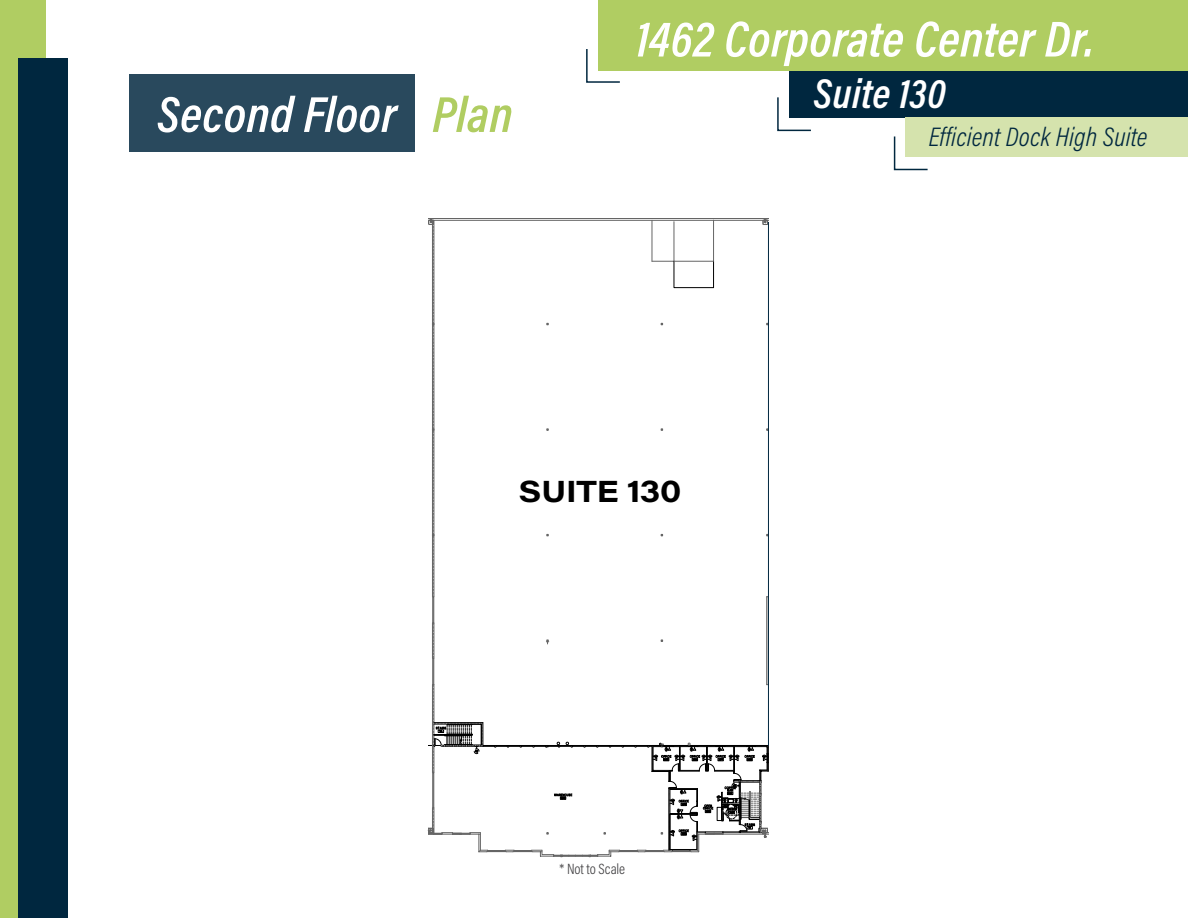
<style>
.page{position:relative;width:1188px;height:918px;background:#fff}
.page>*{position:absolute;margin:0;border:0;box-sizing:border-box;transform-origin:0 0}
.t1{font:italic 600 51px "Acumin Pro Cond";letter-spacing:.005em;color:#fff}
.t2{font:italic 600 42px "Acumin Pro Cond";letter-spacing:.01em;color:#fff}
.t3{font:700 30px "Acumin Pro Wide";letter-spacing:-.005em;color:#000}
.t4{font:italic 300 27px "Acumin Pro Cond";letter-spacing:.01em;color:#00273f}
.t5{font:300 15px "Acumin Pro Cond";letter-spacing:-.005em;color:#414042}
.s1{color:#b0cd62}
</style>
<div class="page">
<div style="left:598px;top:0;width:590px;height:71px;background:#b0cd62"></div>
<svg style="left:586px;top:49px;width:34px;height:34px"></svg>
<div style="left:789px;top:71px;width:399px;height:46px;background:#00273f"></div>
<svg style="left:777px;top:97px;width:35px;height:35px"></svg>
<div style="left:906px;top:117px;width:282px;height:40px;background:#d5e3ad"></div>
<svg style="left:893px;top:135px;width:35px;height:36px"></svg>
<div style="left:0;top:0;width:45px;height:918px;background:#b0cd62"></div>
<div style="left:18px;top:58px;width:50px;height:860px;background:#00273f"></div>
<div style="left:130px;top:74px;width:285px;height:78px;background:#29495d"></div>
<hr style="left:1084px;top:612px;width:1px;height:180px;background:#656565">
<hr style="left:1093px;top:790px;width:1px;height:62px;background:#656565">
<hr style="left:1091px;top:792px;width:1px;height:58px;background:#656565">
<hr style="left:1084px;top:319px;width:1px;height:235px;background:#656565">
<hr style="left:1082px;top:319px;width:1px;height:235px;background:#656565">
<hr style="left:1084px;top:219px;width:1px;height:41px;background:#656565">
<hr style="left:1082px;top:220px;width:1px;height:40px;background:#656565">
<svg style="left:428px;top:219px;width:341px;height:638px"></svg>
<hr style="left:768px;top:222px;width:1px;height:524px;background:#00273f">
<p class="t1" style="left:157px;top:81px;width:357px">Second Floor <span class="s1">Plan</span></p>
<p class="t1" style="left:636px;top:5px;width:459px">1462 Corporate Center Dr.</p>
<p class="t2" style="left:814px;top:66px;width:134px">Suite 130</p>
<p class="t4" style="left:929px;top:119px;width:220px">Efficient Dock High Suite</p>
<p class="t3" style="left:519px;top:469px;width:164px">SUITE 130</p>
<p class="t5" style="left:560px;top:859px;width:67px">* Not to Scale</p>
</div>
